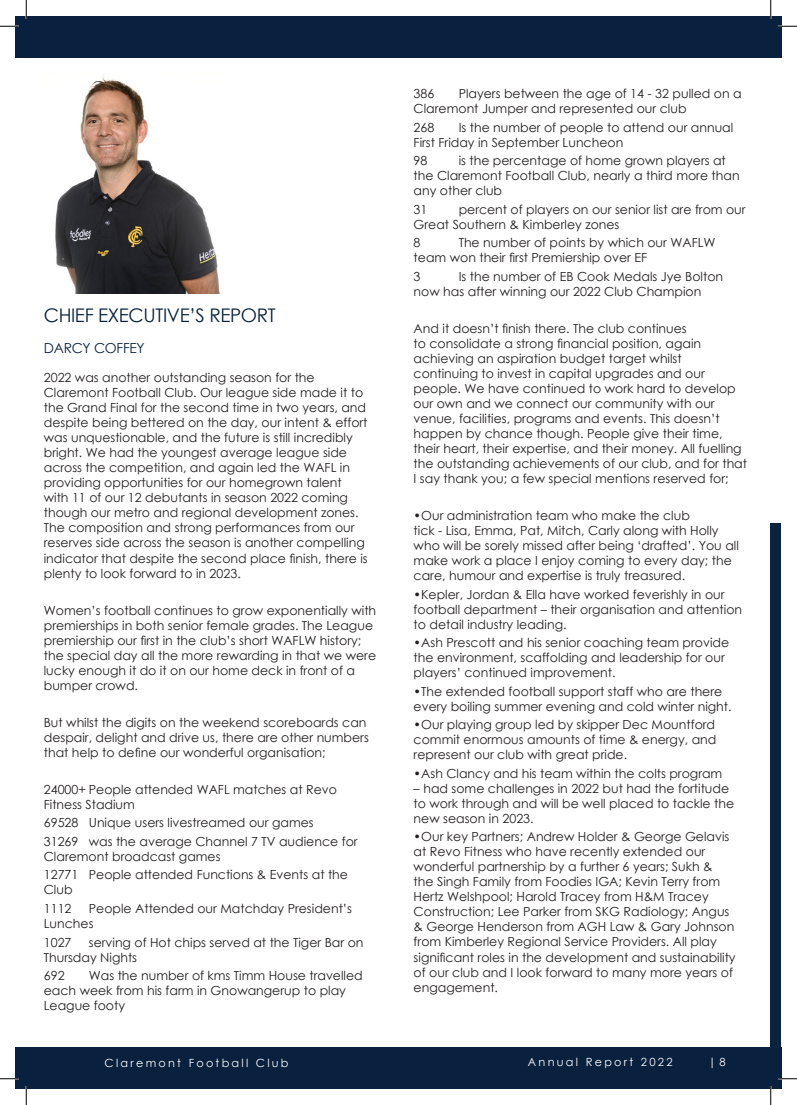
<style>
.page{position:relative;width:797px;height:1105px;background:#fff}
.page>*{position:absolute;margin:0;border:0;box-sizing:border-box;transform-origin:0 0}
.Sub_Head{font:18.75px "Century Gothic";letter-spacing:-.02em;color:#08223d}
.Sub_Head-2{font:13.75px "Century Gothic";letter-spacing:-.02em;color:#08223d}
.t1{font:12.5px/15px "Century Gothic";color:#231f20}
.t2{font:11.25px "Century Gothic";letter-spacing:.2em;color:#fff}
</style>
<div class="page">
<div style="left:16px;top:1047px;width:765px;height:42px;background:#09213e"></div>
<div style="left:16px;top:16px;width:765px;height:42px;background:#09213e"></div>
<img style="left:55px;top:74px;width:165px;height:219px">
<div style="left:770px;top:523px;width:11px;height:524px;background:#0c2340"></div>
<svg style="left:0;top:25px;width:19px;height:2px"></svg>
<svg style="left:778px;top:25px;width:19px;height:2px"></svg>
<svg style="left:0;top:1078px;width:19px;height:1px"></svg>
<svg style="left:778px;top:1078px;width:19px;height:1px"></svg>
<svg style="left:25px;top:0;width:2px;height:19px"></svg>
<svg style="left:25px;top:1086px;width:2px;height:19px"></svg>
<svg style="left:770px;top:0;width:1px;height:19px"></svg>
<svg style="left:770px;top:1086px;width:1px;height:19px"></svg>
<p class="Sub_Head" style="left:44px;top:302px;width:233px">CHIEF EXECUTIVE’S REPORT</p>
<p class="Sub_Head-2" style="left:44px;top:338px;width:102px">DARCY COFFEY</p>
<p class="t1" style="left:44px;top:370px;width:325px">2022 was another outstanding season for the Claremont Football Club. Our league side made it to the Grand Final for the second time in two years, and despite being bettered on the day, our intent &amp; effort was unquestionable, and the future is still incredibly bright. We had the youngest average league side across the competition, and again led the WAFL in providing opportunities for our homegrown talent with 11 of our 12 debutants in season 2022 coming though our metro and regional development zones.<br>The composition and strong performances from our reserves side across the season is another compelling indicator that despite the second place finish, there is plenty to look forward to in 2023.</p>
<p class="t1" style="left:44px;top:602px;width:334px">Women’s football continues to grow exponentially with premierships in both senior female grades. The League premiership our first in the club’s short WAFLW history; the special day all the more rewarding in that we were lucky enough it do it on our home deck in front of a bumper crowd.</p>
<p class="t1" style="left:44px;top:714px;width:326px">But whilst the digits on the weekend scoreboards can despair, delight and drive us, there are other numbers that help to define our wonderful organisation;</p>
<p class="t1" style="left:44px;top:781px;width:295px">24000+ People attended WAFL matches at Revo<br>Fitness Stadium</p>
<p class="t1" style="left:44px;top:815px;width:271px">69528 Unique users livestreamed our games</p>
<p class="t1" style="left:44px;top:834px;width:315px">31269 was the average Channel 7 TV audience for<br>Claremont broadcast games</p>
<p class="t1" style="left:44px;top:867px;width:306px">12771 People attended Functions &amp; Events at the<br>Club</p>
<p class="t1" style="left:44px;top:901px;width:29px">1112</p>
<p class="t1" style="left:44px;top:901px;width:310px;text-indent:45px">People Attended our Matchday President’s<br>Lunches</p>
<p class="t1" style="left:44px;top:934px;width:29px">1027</p>
<p class="t1" style="left:44px;top:934px;width:321px;text-indent:45px">serving of Hot chips served at the Tiger Bar on<br>Thursday Nights</p>
<p class="t1" style="left:44px;top:968px;width:22px">692</p>
<p class="t1" style="left:44px;top:968px;width:320px;text-indent:45px">Was the number of kms Timm House travelled each week from his farm in Gnowangerup to play<br>League footy</p>
<p class="t1" style="left:413px;top:86px;width:329px;text-indent:45px">Players between the age of 14 - 32 pulled on a<br>Claremont Jumper and represented our club</p>
<p class="t1" style="left:413px;top:120px;width:22px">268</p>
<p class="t1" style="left:413px;top:86px;width:22px">386</p>
<p class="t1" style="left:413px;top:120px;width:321px;text-indent:45px">Is the number of people to attend our annual<br>First Friday in September Luncheon</p>
<p class="t1" style="left:413px;top:153px;width:15px">98</p>
<p class="t1" style="left:413px;top:153px;width:327px;text-indent:45px">is the percentage of home grown players at the Claremont Football Club, nearly a third more than any other club</p>
<p class="t1" style="left:413px;top:202px;width:15px">31</p>
<p class="t1" style="left:413px;top:202px;width:333px;text-indent:45px">percent of players on our senior list are from our<br>Great Southern &amp; Kimberley zones</p>
<p class="t1" style="left:413px;top:235px;width:8px">8</p>
<p class="t1" style="left:413px;top:235px;width:303px;text-indent:45px">The number of points by which our WAFLW team won their first Premiership over EF</p>
<p class="t1" style="left:413px;top:269px;width:8px">3</p>
<p class="t1" style="left:413px;top:269px;width:311px;text-indent:45px">Is the number of EB Cook Medals Jye Bolton now has after winning our 2022 Club Champion</p>
<p class="t1" style="left:413px;top:321px;width:335px">And it doesn’t finish there. The club continues<br>to consolidate a strong financial position, again achieving an aspiration budget target whilst continuing to invest in capital upgrades and our people. We have continued to work hard to develop our own and we connect our community with our venue, facilities, programs and events. This doesn’t happen by chance though. People give their time, their heart, their expertise, and their money. All fuelling the outstanding achievements of our club, and for that I say thank you; a few special mentions reserved for;</p>
<p class="t1" style="left:413px;top:508px;width:327px">•Our administration team who make the club<br>tick - Lisa, Emma, Pat, Mitch, Carly along with Holly who will be sorely missed after being ‘drafted’. You all make work a place I enjoy coming to every day; the care, humour and expertise is truly treasured.</p>
<p class="t1" style="left:413px;top:586px;width:330px">•Kepler, Jordan &amp; Ella have worked feverishly in our football department – their organisation and attention to detail industry leading.</p>
<p class="t1" style="left:413px;top:635px;width:317px">•Ash Prescott and his senior coaching team provide the environment, scaffolding and leadership for our players’ continued improvement.</p>
<p class="t1" style="left:413px;top:684px;width:319px">•The extended football support staff who are there every boiling summer evening and cold winter night.</p>
<p class="t1" style="left:413px;top:717px;width:304px;text-align:justify">•Our playing group led by skipper Dec Mountford commit enormous amounts of time &amp; energy, and represent our club with great pride.</p>
<p class="t1" style="left:413px;top:766px;width:310px">•Ash Clancy and his team within the colts program</p>
<p class="t1" style="left:413px;top:781px;width:322px">– had some challenges in 2022 but had the fortitude to work through and will be well placed to tackle the new season in 2023.</p>
<p class="t1" style="left:413px;top:829px;width:323px">•Our key Partners; Andrew Holder &amp; George Gelavis at Revo Fitness who have recently extended our wonderful partnership by a further 6 years; Sukh &amp; the Singh Family from Foodies IGA; Kevin Terry from Hertz Welshpool; Harold Tracey from H&amp;M Tracey Construction; Lee Parker from SKG Radiology; Angus &amp; George Henderson from AGH Law &amp; Gary Johnson from Kimberley Regional Service Providers. All play significant roles in the development and sustainability of our club and I look forward to many more years of engagement.</p>
<p class="t2" style="left:105px;top:1055px;width:185px">Claremont Football Club</p>
<p class="t2" style="left:528px;top:1054px;width:146px">Annual Report 2022</p>
<p class="t2" style="left:708px;top:1054px;width:19px">| 8</p>
</div>
